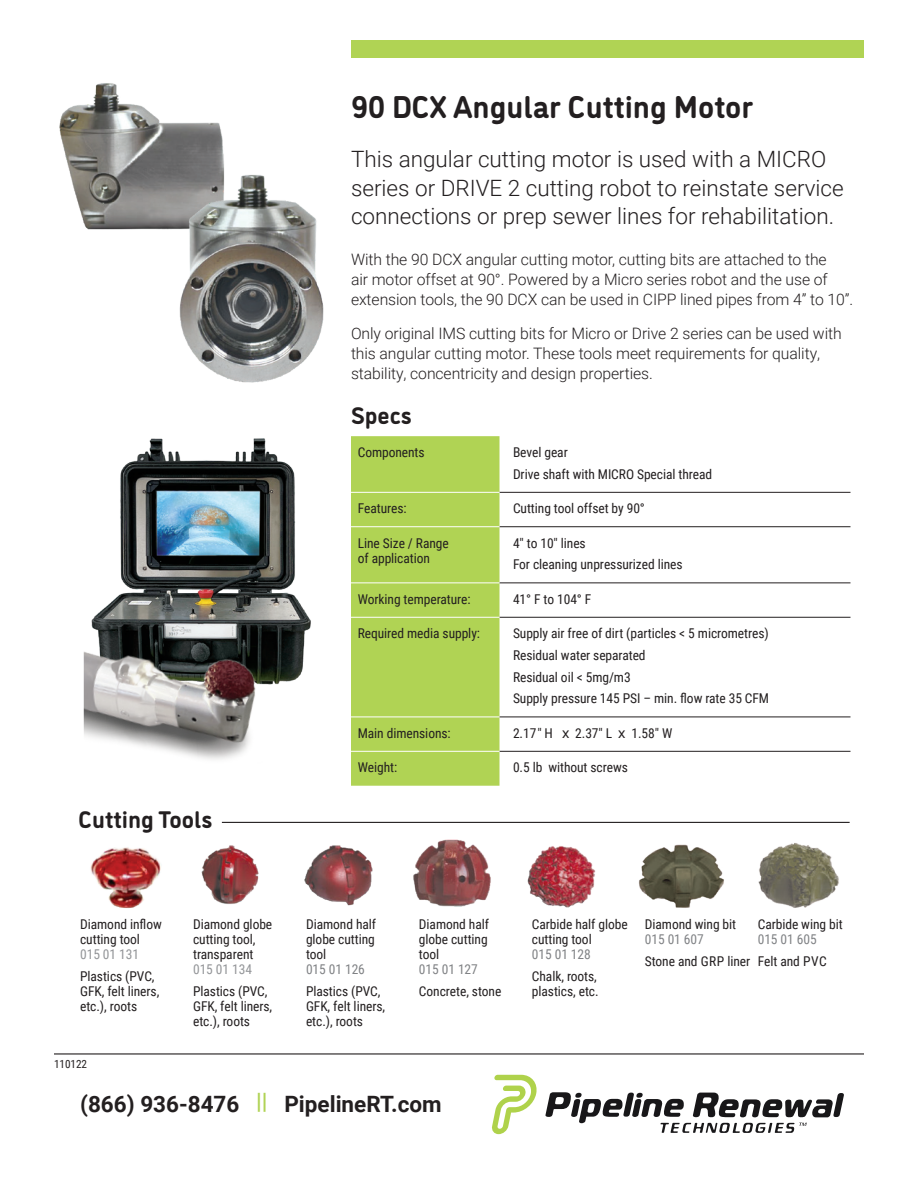
<style>
.page{position:relative;width:918px;height:1188px;background:#fff}
.page>*{position:absolute;margin:0;border:0;box-sizing:border-box;transform-origin:0 0}
.t1{font:700 31.5px "DI Nosaur";color:#231f20}
.t2{font:700 24px "DI Nosaur";color:#231f20}
.t3{font:300 22.5px/28.5px "Roboto";color:#231f20}
.t4{font:700 22.5px "Roboto";color:#231f20}
.t5{font:300 15.75px/20.2px "Roboto";letter-spacing:-.005em;color:#231f20}
.t6{font:13.5px/15px "Roboto Condensed";letter-spacing:-.005em;color:#231f20}
.t7{font:13.5px "Roboto Condensed";letter-spacing:-.005em;color:#808285}
.t8{font:13.5px "Roboto Condensed";letter-spacing:-.005em;color:#939598}
.t9{font:11.25px "Roboto Condensed";letter-spacing:-.005em;color:#231f20}
.s1{font-family:"Roboto"}
.s2{color:#b0d354}
</style>
<div class="page">
<div style="left:351px;top:40px;width:513px;height:18px;background:#b0d354"></div>
<svg style="left:492px;top:1075px;width:45px;height:59px"></svg>
<svg style="left:545px;top:1092px;width:299px;height:41px"></svg>
<hr style="left:54px;top:1053px;width:810px;height:2px;background:#231f20">
<img style="left:90px;top:839px;width:749px;height:69px">
<img style="left:91px;top:438px;width:220px;height:191px">
<img style="left:84px;top:629px;width:225px;height:131px">
<img style="left:59px;top:83px;width:165px;height:147px">
<hr style="left:222px;top:822px;width:628px;height:1px;background:#231f20">
<div style="left:351px;top:436px;width:149px;height:350px;background:#b0d354"></div>
<hr style="left:500px;top:492px;width:350px;height:1px;background:#231f20">
<hr style="left:500px;top:526px;width:350px;height:1px;background:#231f20">
<hr style="left:500px;top:582px;width:350px;height:1px;background:#231f20">
<hr style="left:500px;top:617px;width:350px;height:1px;background:#231f20">
<hr style="left:500px;top:717px;width:350px;height:1px;background:#231f20">
<hr style="left:500px;top:751px;width:350px;height:1px;background:#231f20">
<hr style="left:351px;top:492px;width:149px;height:1px;background:#fff">
<hr style="left:351px;top:526px;width:149px;height:1px;background:#fff">
<hr style="left:351px;top:582px;width:149px;height:1px;background:#fff">
<hr style="left:351px;top:617px;width:149px;height:1px;background:#fff">
<hr style="left:351px;top:717px;width:149px;height:1px;background:#fff">
<hr style="left:351px;top:751px;width:149px;height:1px;background:#fff">
<img style="left:164px;top:160px;width:160px;height:223px">
<h1 class="t1" style="left:351px;top:84px;width:404px">90 DCX Angular Cutting Motor</h1>
<h3 class="t3" style="left:351px;top:144px;width:494px">This angular cutting motor is used with a MICRO series or DRIVE 2 cutting robot to reinstate service connections or prep sewer lines for rehabilitation.</h3>
<p class="t5" style="left:351px;top:248px;width:504px">With the 90 DCX angular cutting motor, cutting bits are attached to the<br>air motor offset at 90°. Powered by a Micro series robot and the use of extension tools, the 90 DCX can be used in CIPP lined pipes from 4” to 10”.</p>
<p class="t5" style="left:351px;top:323px;width:492px">Only original IMS cutting bits for Micro or Drive 2 series can be used with this angular cutting motor. These tools meet requirements for quality, stability, concentricity and design properties.</p>
<h2 class="t2" style="left:351px;top:397px;width:62px">Specs</h2>
<h2 class="t2" style="left:79px;top:802px;width:135px">Cutting Tools</h2>
<p class="t6" style="left:80px;top:917px;width:83px">Diamond inflow cutting tool</p>
<p class="t8" style="left:80px;top:945px;width:60px">015 01 131</p>
<p class="t6" style="left:80px;top:968px;width:81px">Plastics (PVC,<br>GFK, felt liners, etc.), roots</p>
<p class="t9" style="left:54px;top:1056px;width:35px">110122</p>
<p class="t6" style="left:193px;top:917px;width:81px">Diamond globe cutting tool, transparent</p>
<p class="t8" style="left:193px;top:960px;width:60px">015 01 134</p>
<p class="t6" style="left:193px;top:983px;width:81px">Plastics (PVC,<br>GFK, felt liners, etc.), roots</p>
<p class="t6" style="left:358px;top:444px;width:68px">Components</p>
<p class="t6" style="left:513px;top:441px;width:201px;line-height:21.8px">Bevel gear<br>Drive shaft with MICRO Special thread</p>
<p class="t6" style="left:358px;top:500px;width:50px">Features:</p>
<p class="t6" style="left:513px;top:500px;width:134px">Cutting tool offset by 90°</p>
<p class="t6" style="left:358px;top:535px;width:93px">Line Size / Range of application</p>
<p class="t6" style="left:513px;top:531px;width:171px;line-height:21.8px">4" to 10" lines<br>For cleaning unpressurized lines</p>
<p class="t6" style="left:358px;top:591px;width:114px">Working temperature:</p>
<p class="t6" style="left:513px;top:591px;width:80px">41° F to 104° F</p>
<p class="t6" style="left:358px;top:625px;width:124px">Required media supply:</p>
<p class="t6" style="left:513px;top:622px;width:258px;line-height:21.8px">Supply air free of dirt (particles &lt; 5 micrometres)<br>Residual water separated<br>Residual oil &lt; 5mg/m3<br>Supply pressure 145 PSI – min. flow rate 35 CFM</p>
<p class="t6" style="left:358px;top:725px;width:95px">Main dimensions:</p>
<p class="t6" style="left:513px;top:725px;width:161px">2.17" H <span class="s1">X</span> 2.37" L <span class="s1">X</span> 1.58" W</p>
<p class="t6" style="left:358px;top:759px;width:41px">Weight:</p>
<p class="t6" style="left:513px;top:759px;width:116px">0.5 lb without screws</p>
<p class="t6" style="left:306px;top:917px;width:72px;text-align:justify">Diamond half globe cutting tool</p>
<p class="t7" style="left:306px;top:960px;width:60px">015 01 126</p>
<p class="t6" style="left:306px;top:983px;width:81px">Plastics (PVC,<br>GFK, felt liners, etc.), roots</p>
<p class="t6" style="left:419px;top:917px;width:72px;text-align:justify">Diamond half globe cutting tool</p>
<p class="t7" style="left:419px;top:960px;width:60px">015 01 127</p>
<p class="t6" style="left:419px;top:983px;width:84px">Concrete, stone</p>
<p class="t6" style="left:532px;top:917px;width:97px">Carbide half globe cutting tool</p>
<p class="t7" style="left:532px;top:945px;width:60px">015 01 128</p>
<p class="t6" style="left:532px;top:968px;width:68px">Chalk, roots, plastics, etc.</p>
<p class="t6" style="left:645px;top:917px;width:93px">Diamond wing bit</p>
<p class="t7" style="left:645px;top:930px;width:60px">015 01 607</p>
<p class="t6" style="left:645px;top:953px;width:107px">Stone and GRP liner</p>
<p class="t6" style="left:758px;top:917px;width:86px">Carbide wing bit</p>
<p class="t7" style="left:758px;top:930px;width:60px">015 01 605</p>
<p class="t6" style="left:758px;top:953px;width:70px">Felt and PVC</p>
<h3 class="t4" style="left:80px;top:1088px;width:363px">(866) 936-8476 <span class="s2">||</span> PipelineRT.com</h3>
</div>
